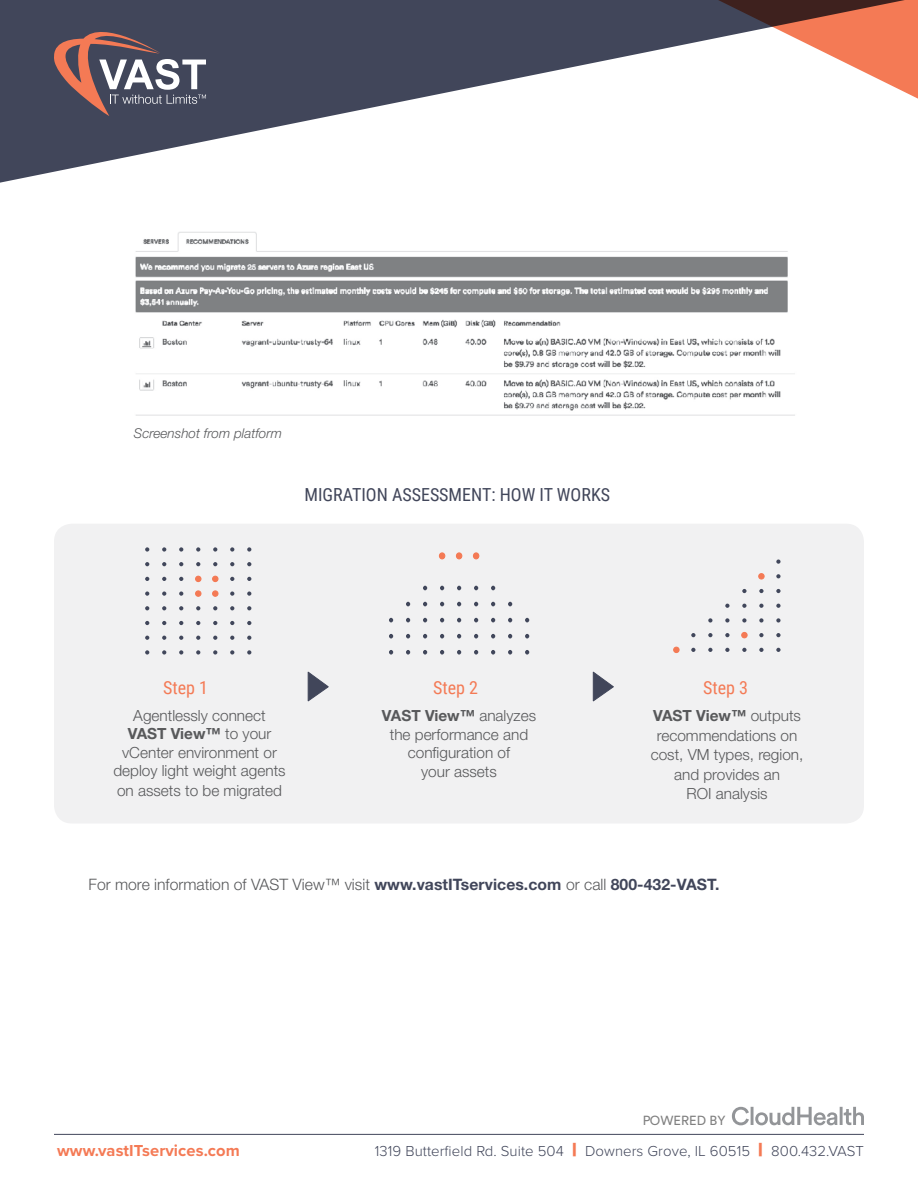
<style>
.page{position:relative;width:918px;height:1188px;background:#fff}
.page>*{position:absolute;margin:0;border:0;box-sizing:border-box;transform-origin:0 0}
.t1{font:18px "Roboto Condensed";color:#41465a}
.t2{font:18px "Roboto Condensed";color:#f47a55}
.t3{font:700 16.5px "Proxima Nova";letter-spacing:.005em;color:#f47a55}
.t4{font:300 15.75px "Helvetica Neue";color:#58595b}
.t5{font:300 15.3px/18.8px "Helvetica Neue";color:#58595b;text-align:center}
.t6{font:300 15px "Proxima Nova";letter-spacing:.005em;color:#41465a}
.t7{font:italic 300 13.5px "Helvetica Neue";color:#58595b}
.t8{font:13.05px "Circular Std";color:#000}
.s1{font-weight:700}
.s2{font-weight:700;color:#41465a}
.s3{font-family:"Helvetica Neue";font-weight:900;font-size:18px;color:#f47a55}
</style>
<div class="page">
<div style="left:54px;top:524px;width:810px;height:300px;background:#f1f1f2;border-radius:18px"></div>
<svg style="left:0;top:0;width:718px;height:183px;fill:#41465a"></svg>
<svg style="left:718px;top:0;width:200px;height:99px"></svg>
<svg style="left:51px;top:18px;width:155px;height:98px;background:#6b5f6a"></svg>
<hr style="left:54px;top:1134px;width:810px;height:1px;background:#41465a">
<svg style="left:732px;top:1107px;width:132px;height:18px"></svg>
<img style="left:135px;top:232px;width:660px;height:184px">
<svg style="left:145px;top:547px;width:4px;height:5px"></svg>
<svg style="left:162px;top:547px;width:4px;height:5px"></svg>
<svg style="left:179px;top:547px;width:4px;height:5px"></svg>
<svg style="left:196px;top:547px;width:4px;height:5px"></svg>
<svg style="left:213px;top:547px;width:4px;height:5px"></svg>
<svg style="left:230px;top:547px;width:4px;height:5px"></svg>
<svg style="left:247px;top:547px;width:4px;height:5px"></svg>
<svg style="left:145px;top:562px;width:4px;height:4px"></svg>
<svg style="left:162px;top:562px;width:4px;height:4px"></svg>
<svg style="left:179px;top:562px;width:4px;height:4px"></svg>
<svg style="left:196px;top:562px;width:4px;height:4px"></svg>
<svg style="left:213px;top:562px;width:4px;height:4px"></svg>
<svg style="left:230px;top:562px;width:4px;height:4px"></svg>
<svg style="left:247px;top:562px;width:4px;height:4px"></svg>
<svg style="left:145px;top:577px;width:4px;height:4px"></svg>
<svg style="left:162px;top:577px;width:4px;height:4px"></svg>
<svg style="left:179px;top:577px;width:4px;height:4px"></svg>
<svg style="left:195px;top:576px;width:7px;height:6px"></svg>
<svg style="left:212px;top:576px;width:7px;height:6px"></svg>
<svg style="left:230px;top:577px;width:4px;height:4px"></svg>
<svg style="left:247px;top:577px;width:4px;height:4px"></svg>
<svg style="left:145px;top:591px;width:4px;height:5px"></svg>
<svg style="left:162px;top:591px;width:4px;height:5px"></svg>
<svg style="left:179px;top:591px;width:4px;height:5px"></svg>
<svg style="left:195px;top:590px;width:7px;height:7px"></svg>
<svg style="left:212px;top:590px;width:7px;height:7px"></svg>
<svg style="left:230px;top:591px;width:4px;height:5px"></svg>
<svg style="left:247px;top:591px;width:4px;height:5px"></svg>
<svg style="left:145px;top:606px;width:4px;height:4px"></svg>
<svg style="left:162px;top:606px;width:4px;height:4px"></svg>
<svg style="left:179px;top:606px;width:4px;height:4px"></svg>
<svg style="left:196px;top:606px;width:4px;height:4px"></svg>
<svg style="left:213px;top:606px;width:4px;height:4px"></svg>
<svg style="left:230px;top:606px;width:4px;height:4px"></svg>
<svg style="left:247px;top:606px;width:4px;height:4px"></svg>
<svg style="left:145px;top:621px;width:4px;height:4px"></svg>
<svg style="left:162px;top:621px;width:4px;height:4px"></svg>
<svg style="left:179px;top:621px;width:4px;height:4px"></svg>
<svg style="left:196px;top:621px;width:4px;height:4px"></svg>
<svg style="left:213px;top:621px;width:4px;height:4px"></svg>
<svg style="left:230px;top:621px;width:4px;height:4px"></svg>
<svg style="left:247px;top:621px;width:4px;height:4px"></svg>
<svg style="left:145px;top:636px;width:4px;height:4px"></svg>
<svg style="left:162px;top:636px;width:4px;height:4px"></svg>
<svg style="left:179px;top:636px;width:4px;height:4px"></svg>
<svg style="left:196px;top:636px;width:4px;height:4px"></svg>
<svg style="left:213px;top:636px;width:4px;height:4px"></svg>
<svg style="left:230px;top:636px;width:4px;height:4px"></svg>
<svg style="left:247px;top:636px;width:4px;height:4px"></svg>
<svg style="left:145px;top:650px;width:4px;height:5px"></svg>
<svg style="left:162px;top:650px;width:4px;height:5px"></svg>
<svg style="left:179px;top:650px;width:4px;height:5px"></svg>
<svg style="left:196px;top:650px;width:4px;height:5px"></svg>
<svg style="left:213px;top:650px;width:4px;height:5px"></svg>
<svg style="left:230px;top:650px;width:4px;height:5px"></svg>
<svg style="left:247px;top:650px;width:4px;height:5px"></svg>
<svg style="left:439px;top:552px;width:6px;height:7px"></svg>
<svg style="left:456px;top:552px;width:6px;height:7px"></svg>
<svg style="left:473px;top:552px;width:6px;height:7px"></svg>
<svg style="left:423px;top:586px;width:4px;height:4px"></svg>
<svg style="left:440px;top:586px;width:4px;height:4px"></svg>
<svg style="left:457px;top:586px;width:4px;height:4px"></svg>
<svg style="left:474px;top:586px;width:4px;height:4px"></svg>
<svg style="left:491px;top:586px;width:4px;height:4px"></svg>
<svg style="left:406px;top:602px;width:4px;height:4px"></svg>
<svg style="left:423px;top:602px;width:4px;height:4px"></svg>
<svg style="left:440px;top:602px;width:4px;height:4px"></svg>
<svg style="left:457px;top:602px;width:4px;height:4px"></svg>
<svg style="left:474px;top:602px;width:4px;height:4px"></svg>
<svg style="left:491px;top:602px;width:4px;height:4px"></svg>
<svg style="left:508px;top:602px;width:4px;height:4px"></svg>
<svg style="left:389px;top:618px;width:4px;height:4px"></svg>
<svg style="left:406px;top:618px;width:4px;height:4px"></svg>
<svg style="left:423px;top:618px;width:4px;height:4px"></svg>
<svg style="left:440px;top:618px;width:4px;height:4px"></svg>
<svg style="left:457px;top:618px;width:4px;height:4px"></svg>
<svg style="left:474px;top:618px;width:4px;height:4px"></svg>
<svg style="left:491px;top:618px;width:4px;height:4px"></svg>
<svg style="left:508px;top:618px;width:4px;height:4px"></svg>
<svg style="left:525px;top:618px;width:4px;height:4px"></svg>
<svg style="left:389px;top:634px;width:4px;height:4px"></svg>
<svg style="left:406px;top:634px;width:4px;height:4px"></svg>
<svg style="left:423px;top:634px;width:4px;height:4px"></svg>
<svg style="left:440px;top:634px;width:4px;height:4px"></svg>
<svg style="left:457px;top:634px;width:4px;height:4px"></svg>
<svg style="left:474px;top:634px;width:4px;height:4px"></svg>
<svg style="left:491px;top:634px;width:4px;height:4px"></svg>
<svg style="left:508px;top:634px;width:4px;height:4px"></svg>
<svg style="left:525px;top:634px;width:4px;height:4px"></svg>
<svg style="left:389px;top:650px;width:4px;height:5px"></svg>
<svg style="left:406px;top:650px;width:4px;height:5px"></svg>
<svg style="left:423px;top:650px;width:4px;height:5px"></svg>
<svg style="left:440px;top:650px;width:4px;height:5px"></svg>
<svg style="left:457px;top:650px;width:4px;height:5px"></svg>
<svg style="left:474px;top:650px;width:4px;height:5px"></svg>
<svg style="left:491px;top:650px;width:4px;height:5px"></svg>
<svg style="left:508px;top:650px;width:4px;height:5px"></svg>
<svg style="left:525px;top:650px;width:4px;height:5px"></svg>
<svg style="left:776px;top:560px;width:5px;height:4px"></svg>
<svg style="left:758px;top:573px;width:7px;height:7px"></svg>
<svg style="left:776px;top:574px;width:5px;height:4px"></svg>
<svg style="left:742px;top:589px;width:5px;height:4px"></svg>
<svg style="left:759px;top:589px;width:5px;height:4px"></svg>
<svg style="left:776px;top:589px;width:5px;height:4px"></svg>
<svg style="left:725px;top:604px;width:5px;height:4px"></svg>
<svg style="left:742px;top:604px;width:5px;height:4px"></svg>
<svg style="left:759px;top:604px;width:5px;height:4px"></svg>
<svg style="left:776px;top:604px;width:5px;height:4px"></svg>
<svg style="left:708px;top:618px;width:5px;height:5px"></svg>
<svg style="left:725px;top:618px;width:5px;height:5px"></svg>
<svg style="left:742px;top:618px;width:5px;height:5px"></svg>
<svg style="left:759px;top:618px;width:5px;height:5px"></svg>
<svg style="left:776px;top:618px;width:5px;height:5px"></svg>
<svg style="left:691px;top:633px;width:4px;height:4px"></svg>
<svg style="left:708px;top:633px;width:5px;height:4px"></svg>
<svg style="left:725px;top:633px;width:5px;height:4px"></svg>
<svg style="left:741px;top:632px;width:7px;height:6px"></svg>
<svg style="left:759px;top:633px;width:5px;height:4px"></svg>
<svg style="left:776px;top:633px;width:5px;height:4px"></svg>
<svg style="left:673px;top:647px;width:7px;height:6px"></svg>
<svg style="left:691px;top:648px;width:4px;height:4px"></svg>
<svg style="left:708px;top:648px;width:5px;height:4px"></svg>
<svg style="left:725px;top:648px;width:5px;height:4px"></svg>
<svg style="left:742px;top:648px;width:5px;height:4px"></svg>
<svg style="left:759px;top:648px;width:5px;height:4px"></svg>
<svg style="left:776px;top:648px;width:5px;height:4px"></svg>
<svg style="left:307px;top:671px;width:22px;height:31px"></svg>
<svg style="left:592px;top:671px;width:22px;height:31px"></svg>
<p class="t7" style="left:134px;top:426px;width:150px">Screenshot from platform</p>
<p class="t1" style="left:305px;top:482px;width:307px">MIGRATION ASSESSMENT: HOW IT WORKS</p>
<p class="t2" style="left:163px;top:675px;width:46px">Step 1</p>
<p class="t2" style="left:433px;top:675px;width:46px">Step 2</p>
<p class="t2" style="left:703px;top:675px;width:46px">Step 3</p>
<p class="t5" style="left:113px;top:706px;width:174px">Agentlessly connect<br><span class="s1">VAST View™</span> to your vCenter environment or deploy light weight agents on assets to be migrated</p>
<p class="t5" style="left:382px;top:706px;width:156px"><span class="s1">VAST View™</span> analyzes the performance and configuration of<br>your assets</p>
<p class="t5" style="left:651px;top:706px;width:154px;line-height:19.5px"><span class="s1">VAST View™</span> outputs recommendations on cost, VM types, region, and provides an<br>ROI analysis</p>
<p class="t4" style="left:89px;top:875px;width:633px">For more information of VAST View™ visit <span class="s2">www.vastITservices.com</span> or call <span class="s2">800-432-VAST.</span></p>
<p class="t8" style="left:642px;top:1113px;width:85px">POWERED BY</p>
<p class="t3" style="left:57px;top:1138px;width:184px">www.vastITservices.com</p>
<p class="t6" style="left:375px;top:1140px;width:491px">1319 Butterfield Rd. Suite 504 <span class="s3">|</span> Downers Grove, IL 60515 <span class="s3">|</span> 800.432.VAST</p>
</div>
